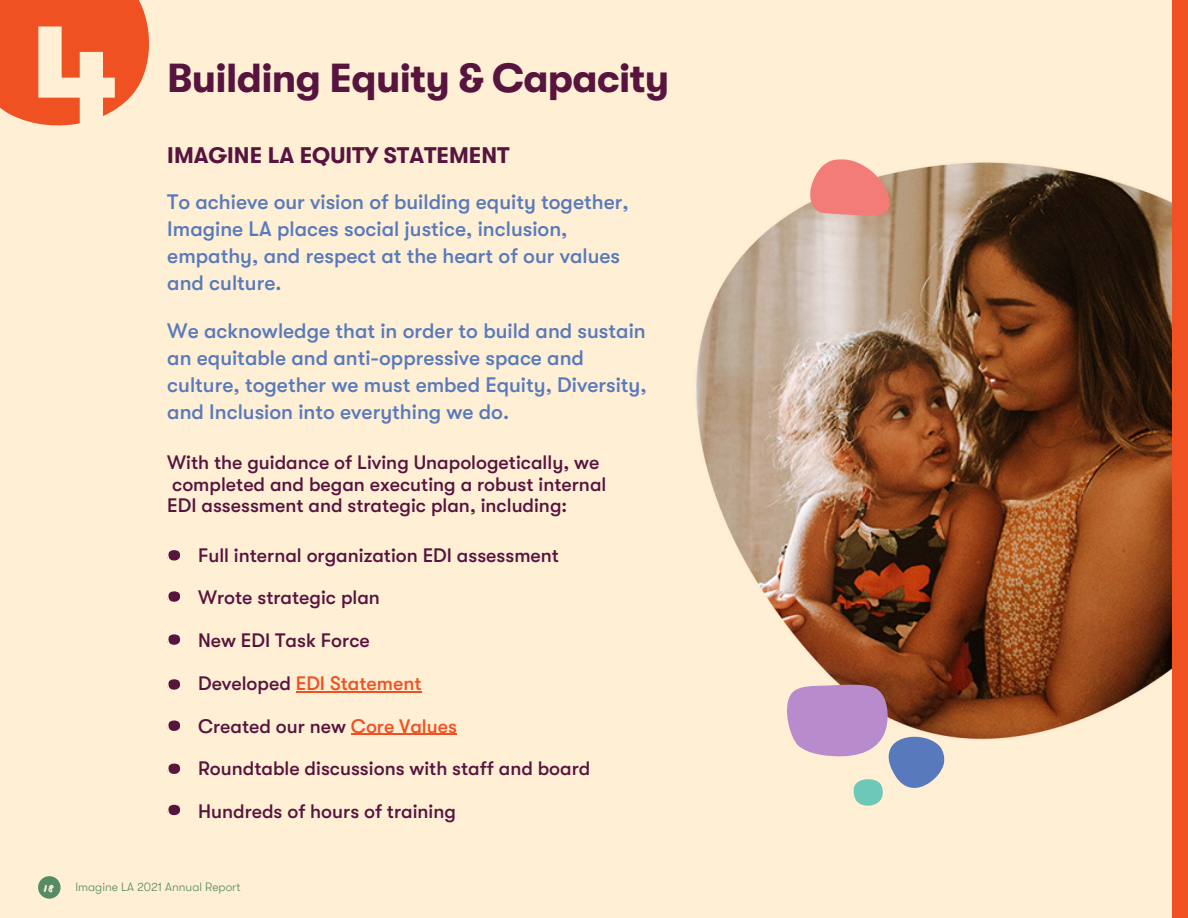
<style>
.page{position:relative;width:1188px;height:918px;background:#ffefd4}
.page>*{position:absolute;margin:0;border:0;box-sizing:border-box;transform-origin:0 0}
.t1{font:700 146.25px "GT Walsheim";color:#ffefd4}
.t2{font:700 40.5px "GT Walsheim";letter-spacing:-.015em;color:#57143f}
.t3{font:700 22.5px "GT Walsheim";color:#57143f}
.t4{font:500 21px/27px "GT Walsheim";color:#587abc}
.t5{font:500 19.5px/42.8px "GT Walsheim";color:#57143f}
.t6{font:300 12px "GT Walsheim";color:#558b65}
.t7{font:12px "Equity";color:#ffefd4}
.s1{color:#f05123}
</style>
<div class="page">
<img style="left:696px;top:162px;width:476px;height:578px">
<div style="left:1172px;top:0;width:16px;height:918px;background:#f05123"></div>
<svg style="left:0;top:0;width:149px;height:126px;background:#f16135"></svg>
<div style="left:38px;top:876px;width:23px;height:23px;background:#558b65;border-radius:50%"></div>
<svg style="left:782px;top:683px;width:164px;height:123px"></svg>
<svg style="left:809px;top:159px;width:87px;height:63px;background:#e9958a"></svg>
<svg style="left:167px;top:763px;width:14px;height:11px"></svg>
<hr style="left:296px;top:691px;width:126px;height:1px;background:#f05123">
<hr style="left:351px;top:734px;width:106px;height:1px;background:#f05123">
<svg style="left:167px;top:805px;width:14px;height:11px"></svg>
<svg style="left:167px;top:679px;width:14px;height:11px"></svg>
<svg style="left:167px;top:720px;width:14px;height:11px"></svg>
<svg style="left:167px;top:634px;width:14px;height:11px"></svg>
<svg style="left:167px;top:550px;width:14px;height:11px"></svg>
<svg style="left:167px;top:591px;width:14px;height:11px"></svg>
<h1 class="t1" style="left:30px;top:-6px;width:91px">4</h1>
<h2 class="t2" style="left:167px;top:55px;width:504px">Building Equity &amp; Capacity</h2>
<p class="t3" style="left:167px;top:142px;width:344px">IMAGINE LA EQUITY STATEMENT</p>
<p class="t4" style="left:167px;top:188px;width:463px">To achieve our vision of building equity together, Imagine LA places social justice, inclusion, empathy, and respect at the heart of our values and culture.</p>
<p class="t4" style="left:167px;top:318px;width:481px">We acknowledge that in order to build and sustain an equitable and anti-oppressive space and culture, together we must embed Equity, Diversity, and Inclusion into everything we do.</p>
<p class="t5" style="left:167px;top:452px;width:441px;line-height:21.3px">With the guidance of Living Unapologetically, we completed and began executing a robust internal<br>EDI assessment and strategic plan, including:</p>
<p class="t5" style="left:198px;top:534px;width:394px">Full internal organization EDI assessment<br>Wrote strategic plan<br>New EDI Task Force<br>Developed <span class="s1">EDI Statement<br></span>Created our new <span class="s1">Core Values<br></span>Roundtable discussions with staff and board<br>Hundreds of hours of training</p>
<p class="t7" style="left:44px;top:880px;width:12px">18</p>
<p class="t6" style="left:75px;top:881px;width:167px">Imagine LA 2021 Annual Report</p>
</div>
